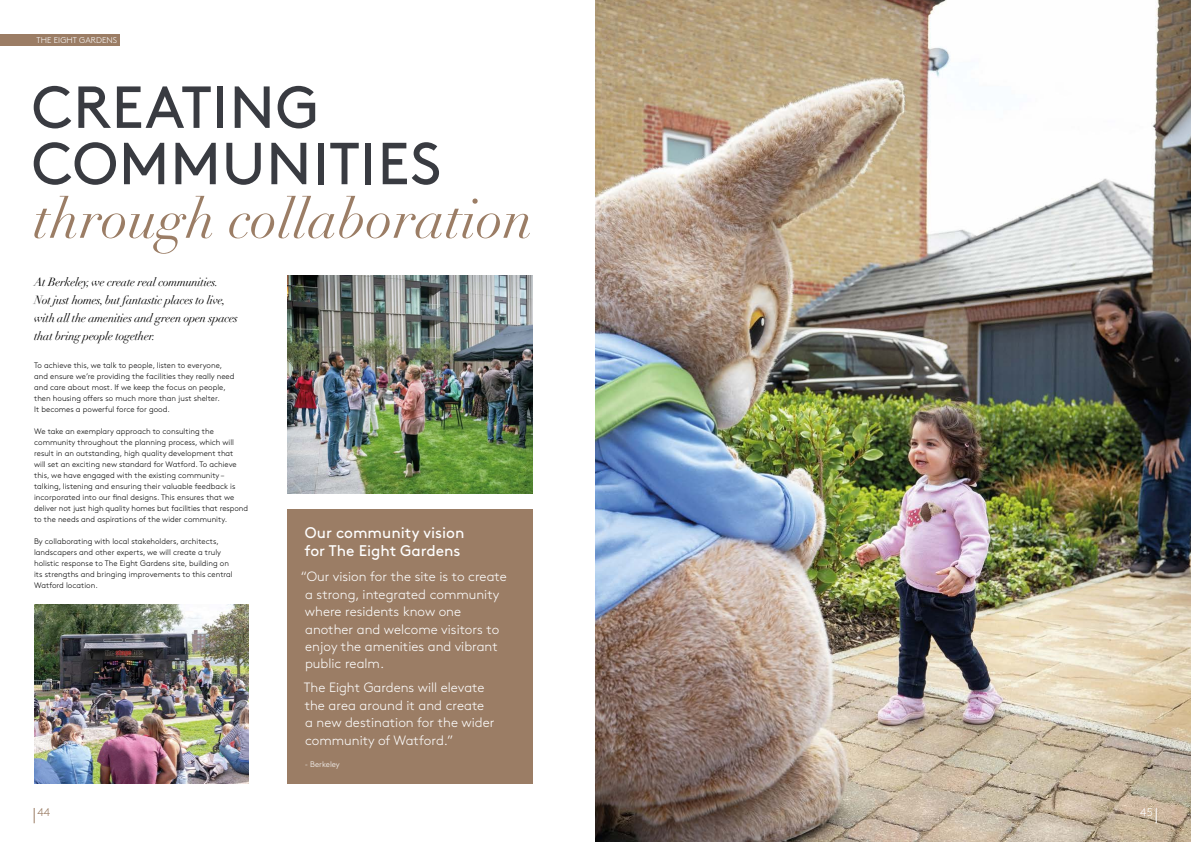
<style>
.page{position:relative;width:1191px;height:842px;background:#fff}
.page>*{position:absolute;margin:0;border:0;box-sizing:border-box;transform-origin:0 0}
.t1{font:59.2px/56.3px "Brown Pro";letter-spacing:.01em;color:#393b41}
.t2{font:italic 55.2px "Didot";color:#9b7d65}
.t3{font:15.4px/18.3px "Brown Pro";color:#fff}
.t4{font:300 13.5px/17.4px "Brown Pro";color:#fff}
.t5{font:italic 11.7px/18.1px "Didot";letter-spacing:-.02em;color:#000}
.t6{font:300 11.2px "Brown Pro";color:#9b7d65}
.t7{font:300 11.2px "Brown Pro";color:#fff}
.t8{font:300 8.4px "Brown Pro";letter-spacing:.01em;color:#fff}
.t9{font:300 8px/11px "Brown Pro";color:#000}
.t10{font:300 8px "Brown Pro";color:#fff}
</style>
<div class="page">
<img style="left:595px;top:0;width:596px;height:842px">
<div style="left:288px;top:509px;width:245px;height:275px;background:#9b7d65"></div>
<div style="left:0;top:34px;width:120px;height:11px;background:#9b7d65"></div>
<img style="left:288px;top:275px;width:245px;height:218px">
<img style="left:34px;top:604px;width:214px;height:180px">
<svg style="left:1156px;top:808px;width:1px;height:15px"></svg>
<svg style="left:34px;top:808px;width:1px;height:15px"></svg>
<p class="t8" style="left:37px;top:33px;width:82px">THE EIGHT GARDENS</p>
<h1 class="t1" style="left:32px;top:74px;width:411px">CREATING<br>COMMUNITIES</h1>
<h2 class="t2" style="left:34px;top:185px;width:501px">through collaboration</h2>
<h3 class="t5" style="left:34px;top:273px;width:205px">At Berkeley, we create real communities.<br>Not just homes, but fantastic places to live, with all the amenities and green open spaces that bring people together.</h3>
<p class="t9" style="left:34px;top:359px;width:202px">To achieve this, we talk to people, listen to everyone, and ensure we’re providing the facilities they really need and care about most. If we keep the focus on people, then housing offers so much more than just shelter.<br>It becomes a powerful force for good.</p>
<p class="t9" style="left:34px;top:425px;width:215px">We take an exemplary approach to consulting the community throughout the planning process, which will result in an outstanding, high quality development that<br>will set an exciting new standard for Watford. To achieve this, we have engaged with the existing community – talking, listening and ensuring their valuable feedback is incorporated into our final designs. This ensures that we deliver not just high quality homes but facilities that respond to the needs and aspirations of the wider community.</p>
<p class="t9" style="left:34px;top:535px;width:200px">By collaborating with local stakeholders, architects, landscapers and other experts, we will create a truly holistic response to The Eight Gardens site, building on its strengths and bringing improvements to this central Watford location.</p>
<h3 class="t3" style="left:304px;top:522px;width:162px">Our community vision for The Eight Gardens</h3>
<h3 class="t4" style="left:305px;top:567px;width:203px;text-indent:-4px">“Our vision for the site is to create a strong, integrated community where residents know one another and welcome visitors to enjoy the amenities and vibrant public realm.</h3>
<h3 class="t4" style="left:304px;top:678px;width:192px">The Eight Gardens will elevate the area around it and create a new destination for the wider community of Watford.”</h3>
<p class="t10" style="left:305px;top:758px;width:36px">- Berkeley</p>
<h3 class="t6" style="left:38px;top:804px;width:14px">44</h3>
<h3 class="t7" style="left:1140px;top:804px;width:14px">45</h3>
</div>
